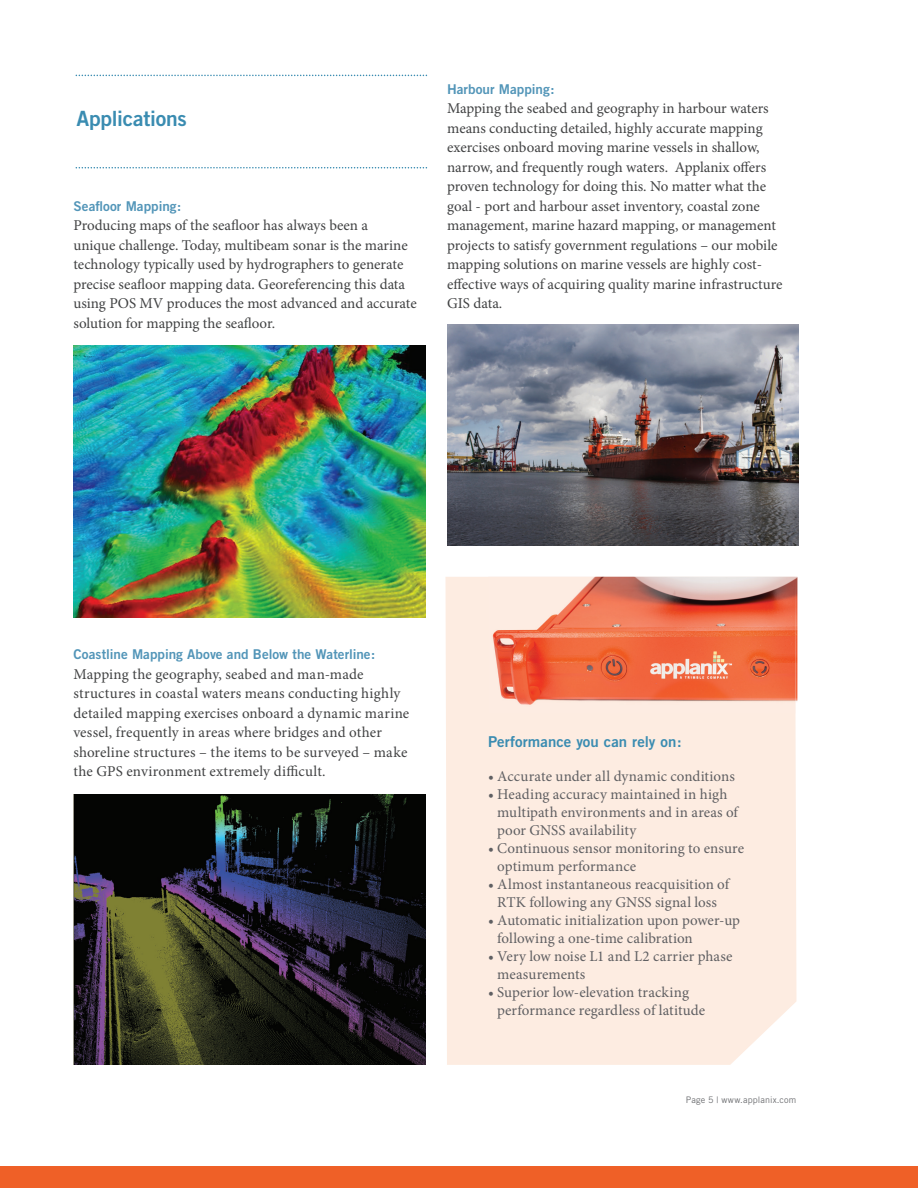
<style>
.page{position:relative;width:918px;height:1188px;background:#fff}
.page>*{position:absolute;margin:0;border:0;box-sizing:border-box;transform-origin:0 0}
.t1{font:21px "Trade Gothic Bold Two";letter-spacing:-.01em;color:#3a8cb1}
.t2{font:15px/19.5px "Minion Pro";color:#414243}
.t3{font:15px/18px "Minion Pro";letter-spacing:.005em;color:#5f5f62}
.t4{font:15px "Trade Gothic Bold Two";letter-spacing:.005em;color:#3a8cb1}
.t5{font:13.5px "Trade Gothic Bold Two";color:#5295b8}
.t6{font:9px "Trade Gothic";letter-spacing:.015em;color:#6e6f72}
</style>
<div class="page">
<div style="left:446px;top:577px;width:350px;height:488px;background:#fdece1"></div>
<img style="left:488px;top:577px;width:307px;height:136px">
<div style="left:0;top:1166px;width:918px;height:22px;background:#ef6027"></div>
<svg style="left:76px;top:167px;width:351px;height:1px"></svg>
<svg style="left:76px;top:75px;width:351px;height:1px"></svg>
<img style="left:73px;top:346px;width:353px;height:272px">
<img style="left:447px;top:324px;width:352px;height:222px">
<img style="left:74px;top:795px;width:352px;height:269px">
<h1 class="t1" style="left:76px;top:106px;width:112px">Applications</h1>
<p class="t5" style="left:73px;top:198px;width:109px">Seafloor Mapping:</p>
<p class="t2" style="left:73px;top:216px;width:345px">Producing maps of the seafloor has always been a<br>unique challenge. Today, multibeam sonar is the marine technology typically used by hydrographers to generate precise seafloor mapping data. Georeferencing this data using POS MV produces the most advanced and accurate solution for mapping the seafloor.</p>
<p class="t5" style="left:447px;top:81px;width:109px">Harbour Mapping:</p>
<p class="t2" style="left:447px;top:99px;width:337px">Mapping the seabed and geography in harbour waters means conducting detailed, highly accurate mapping exercises onboard moving marine vessels in shallow, narrow, and frequently rough waters. Applanix offers proven technology for doing this. No matter what the goal - port and harbour asset inventory, coastal zone management, marine hazard mapping, or management projects to satisfy government regulations – our mobile mapping solutions on marine vessels are highly cost&shy;effective ways of acquiring quality marine infrastructure GIS data.</p>
<p class="t5" style="left:73px;top:646px;width:303px">Coastline Mapping Above and Below the Waterline:</p>
<p class="t2" style="left:73px;top:664px;width:337px">Mapping the geography, seabed and man-made structures in coastal waters means conducting highly detailed mapping exercises onboard a dynamic marine vessel, frequently in areas where bridges and other shoreline structures – the items to be surveyed – make the GPS environment extremely difficult.</p>
<p class="t4" style="left:488px;top:732px;width:195px">Performance you can rely on:</p>
<p class="t3" style="left:488px;top:768px;width:248px">• Accurate under all dynamic conditions</p>
<p class="t3" style="left:497px;top:786px;width:242px;text-indent:-9px">• Heading accuracy maintained in high multipath environments and in areas of poor GNSS availability</p>
<p class="t3" style="left:497px;top:840px;width:248px;text-indent:-9px">• Continuous sensor monitoring to ensure optimum performance</p>
<p class="t3" style="left:488px;top:876px;width:243px;text-align:center">• Almost instantaneous reacquisition of<br>RTK following any GNSS signal loss</p>
<p class="t3" style="left:497px;top:912px;width:244px;text-indent:-9px">• Automatic initialization upon power-up following a one-time calibration</p>
<p class="t3" style="left:497px;top:948px;width:237px;text-indent:-9px">• Very low noise L1 and L2 carrier phase measurements</p>
<p class="t3" style="left:497px;top:984px;width:209px;text-indent:-9px">• Superior low-elevation tracking performance regardless of latitude</p>
<p class="t6" style="left:686px;top:1094px;width:112px">Page 5 | www.applanix.com</p>
</div>
